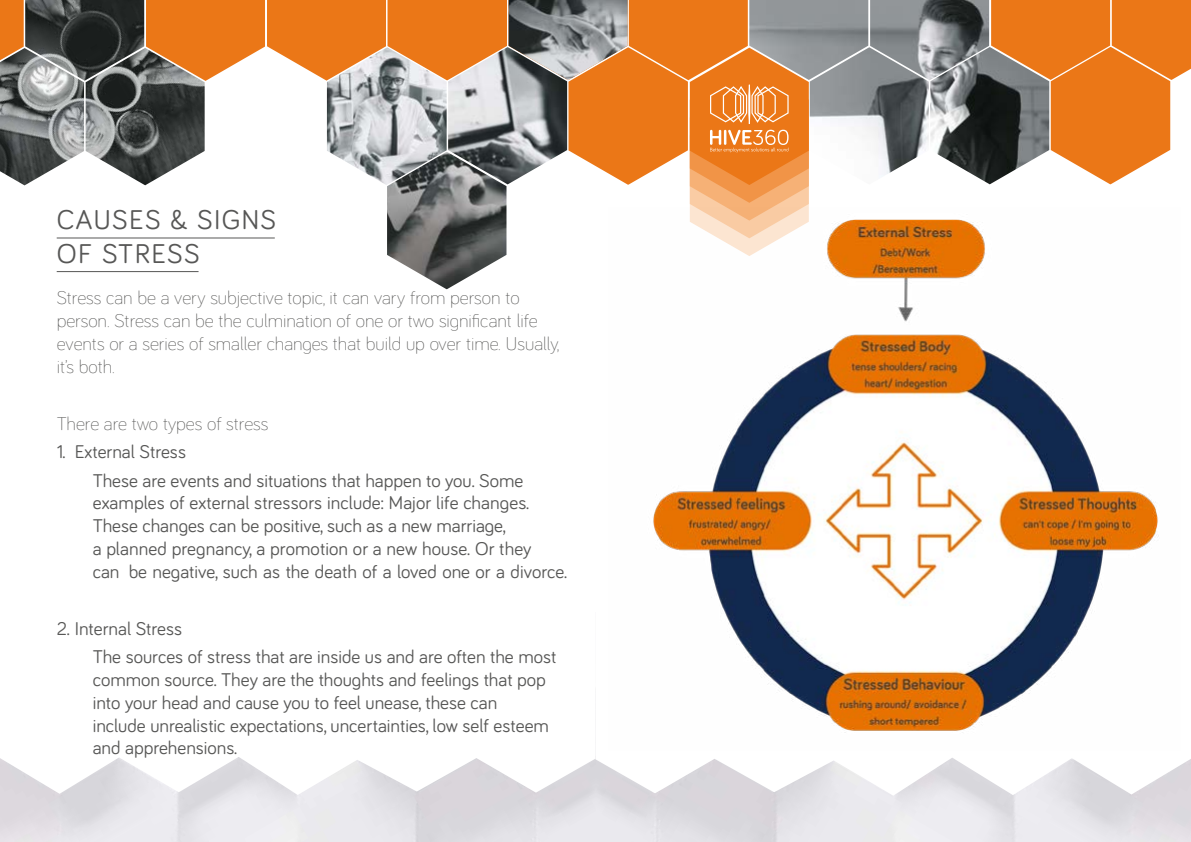
<style>
.page{position:relative;width:1191px;height:842px;background:#fff}
.page>*{position:absolute;margin:0;border:0;box-sizing:border-box;transform-origin:0 0}
.t1{font:28px/33.6px "Bariol";letter-spacing:.05em;color:#575756}
.t2{font:19px/22.8px "Bariol";color:#575756}
.t3{font:300 19px/22.8px "Bariol";color:#575756}
</style>
<div class="page">
<svg style="left:0;top:757px;width:595px;height:38px"></svg>
<svg style="left:595px;top:612px;width:596px;height:184px"></svg>
<img style="left:0;top:0;width:146px;height:185px">
<img style="left:389px;top:256px;width:116px;height:33px">
<img style="left:809px;top:0;width:182px;height:185px">
<svg style="left:991px;top:0;width:200px;height:184px;background:#d48645"></svg>
<hr style="left:57px;top:238px;width:218px;height:1px;background:#575756">
<hr style="left:57px;top:271px;width:141px;height:1px;background:#575756">
<svg style="left:146px;top:0;width:663px;height:256px"></svg>
<img style="left:609px;top:207px;width:571px;height:543px">
<h1 class="t1" style="left:57px;top:202px;width:221px">CAUSES &amp; SIGNS<br>OF STRESS</h1>
<p class="t3" style="left:57px;top:285px;width:504px">Stress can be a very subjective topic, it can vary from person to person. Stress can be the culmination of one or two significant life events or a series of smaller changes that build up over time. Usually, it’s both.</p>
<p class="t3" style="left:57px;top:411px;width:213px">There are two types of stress</p>
<p class="t2" style="left:93px;top:437px;width:432px;line-height:28.5px;text-indent:-36px">1. External Stress<br>These are events and situations that happen to you. Some</p>
<p class="t2" style="left:93px;top:491px;width:476px">examples of external stressors include: Major life changes.<br>These changes can be positive, such as a new marriage,<br>a planned pregnancy, a promotion or a new house. Or they<br>can be negative, such as the death of a loved one or a divorce.</p>
<p class="t2" style="left:93px;top:613px;width:465px;line-height:28.5px;text-indent:-36px">2. Internal Stress<br>The sources of stress that are inside us and are often the most</p>
<p class="t2" style="left:93px;top:667px;width:457px">common source. They are the thoughts and feelings that pop into your head and cause you to feel unease, these can include unrealistic expectations, uncertainties, low self esteem and apprehensions.</p>
</div>
